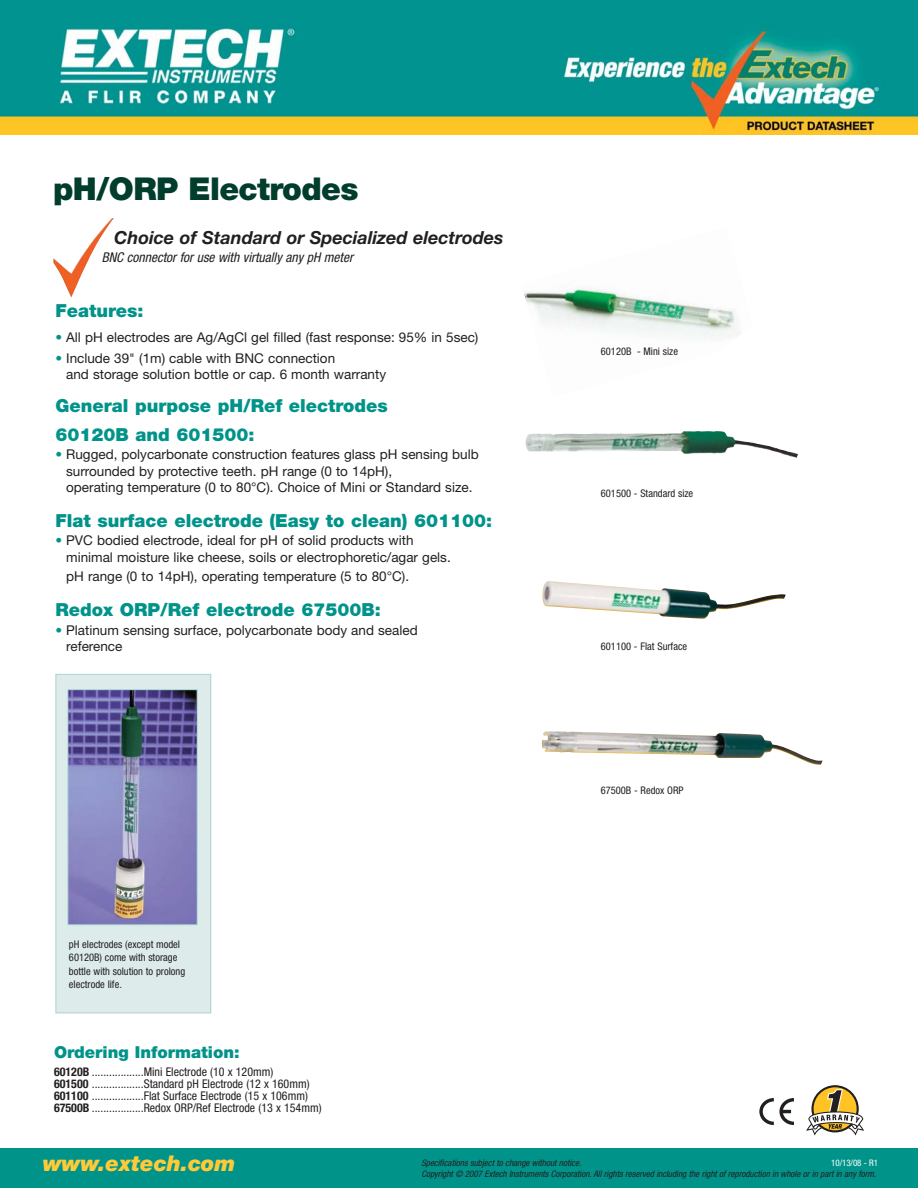
<style>
.page{position:relative;width:918px;height:1188px;background:#fff}
.page>*{position:absolute;margin:0;border:0;box-sizing:border-box;transform-origin:0 0}
.t1{font:900 31.5px "Helvetica Neue LT";letter-spacing:-.02em;color:#003d2c}
.t2{font:italic 900 21.75px "Helvetica Neue LT";color:#ffca38}
.t3{font:900 18px/28.5px "Helvetica Neue LT";color:#00938a}
.t4{font:italic 700 18px "Helvetica Neue LT";color:#231f20}
.t5{font:900 16.5px "Helvetica Neue LT";color:#00938a}
.t6{font:13.5px/16.2px "Helvetica Neue LT";color:#231f20}
.t7{font:italic condensed 13.5px "Helvetica Neue LT";color:#231f20}
.t8{font:condensed 12px/12px "Helvetica Neue LT";color:#231f20}
.t9{font:condensed 10.5px/13.4px "Helvetica Neue LT";color:#231f20}
.t10{font:italic condensed 9px "Helvetica Neue LT";color:#231f20}
.t11{font:condensed 9px "Helvetica Neue LT";letter-spacing:-.01em;color:#fff}
.s1{color:#00938a}
.s2{font-weight:700}
</style>
<div class="page">
<div style="left:56px;top:675px;width:154px;height:338px;background:#ddeceb"></div>
<div style="left:56px;top:674px;width:155px;height:339px;border:1px solid #a8d2d1"></div>
<div style="left:0;top:1148px;width:918px;height:40px;background:#00938a"></div>
<img style="left:53px;top:218px;width:61px;height:80px">
<img style="left:0;top:0;width:918px;height:135px">
<svg style="left:806px;top:1085px;width:58px;height:50px"></svg>
<svg style="left:759px;top:1098px;width:35px;height:27px"></svg>
<img style="left:542px;top:731px;width:281px;height:34px">
<img style="left:542px;top:581px;width:244px;height:38px">
<img style="left:525px;top:431px;width:273px;height:27px">
<img style="left:524px;top:288px;width:216px;height:51px">
<img style="left:70px;top:691px;width:126px;height:232px">
<div style="left:68px;top:689px;width:130px;height:236px;border:1px solid #a8d2d1"></div>
<h1 class="t1" style="left:53px;top:177px;width:307px">pH/ORP Electrodes</h1>
<h3 class="t4" style="left:114px;top:231px;width:391px">Choice of Standard or Specialized electrodes</h3>
<p class="t7" style="left:102px;top:252px;width:253px">BNC connector for use with virtually any pH meter</p>
<h3 class="t3" style="left:55px;top:298px;width:90px">Features:</h3>
<p class="t6" style="left:55px;top:330px;width:424px"><span class="s1">•</span> All pH electrodes are Ag/AgCl gel filled (fast response: 95% in 5sec)</p>
<p class="t6" style="left:66px;top:351px;width:321px;text-indent:-11px"><span class="s1">•</span> Include 39" (1m) cable with BNC connection<br>and storage solution bottle or cap. 6 month warranty</p>
<h3 class="t3" style="left:55px;top:393px;width:334px">General purpose pH/Ref electrodes<br>60120B and 601500:</h3>
<p class="t6" style="left:66px;top:448px;width:414px;text-indent:-11px"><span class="s1">•</span> Rugged, polycarbonate construction features glass pH sensing bulb surrounded by protective teeth. pH range (0 to 14pH),<br>operating temperature (0 to 80°C). Choice of Mini or Standard size.</p>
<h3 class="t3" style="left:55px;top:508px;width:438px">Flat surface electrode (Easy to clean) 601100:</h3>
<p class="t6" style="left:66px;top:534px;width:386px;text-indent:-11px"><span class="s1">•</span> PVC bodied electrode, ideal for pH of solid products with minimal moisture like cheese, soils or electrophoretic/agar gels.</p>
<p class="t6" style="left:66px;top:570px;width:345px">pH range (0 to 14pH), operating temperature (5 to 80°C).</p>
<h3 class="t3" style="left:55px;top:597px;width:327px">Redox ORP/Ref electrode 67500B:</h3>
<p class="t6" style="left:66px;top:623px;width:353px;text-indent:-11px"><span class="s1">•</span> Platinum sensing surface, polycarbonate body and sealed reference</p>
<p class="t9" style="left:69px;top:938px;width:118px">pH electrodes (except model<br>60120B) come with storage bottle with solution to prolong electrode life.</p>
<p class="t5" style="left:54px;top:1046px;width:187px">Ordering Information:</p>
<p class="t8" style="left:54px;top:1067px;width:269px"><span class="s2">60120B</span> ..................Mini Electrode (10 x 120mm)<br><span class="s2">601500</span> ..................Standard pH Electrode (12 x 160mm)<br><span class="s2">601100</span> ..................Flat Surface Electrode (15 x 106mm)<br><span class="s2">67500B</span> ..................Redox ORP/Ref Electrode (13 x 154mm)</p>
<p class="t9" style="left:601px;top:346px;width:79px">60120B - Mini size</p>
<p class="t9" style="left:601px;top:488px;width:94px">601500 - Standard size</p>
<p class="t9" style="left:601px;top:641px;width:88px">601100 - Flat Surface</p>
<p class="t9" style="left:601px;top:785px;width:84px">67500B - Redox ORP</p>
<h2 class="t2" style="left:43px;top:1156px;width:194px">www.extech.com</h2>
<p class="t10" style="left:421px;top:1160px;width:161px">Specifications subject to change without notice.</p>
<p class="t11" style="left:831px;top:1160px;width:48px">10/13/08 - R1</p>
<p class="t10" style="left:421px;top:1171px;width:456px">Copyright © 2007 Extech Instruments Corporation. All rights reserved including the right of reproduction in whole or in part in any form.</p>
</div>
